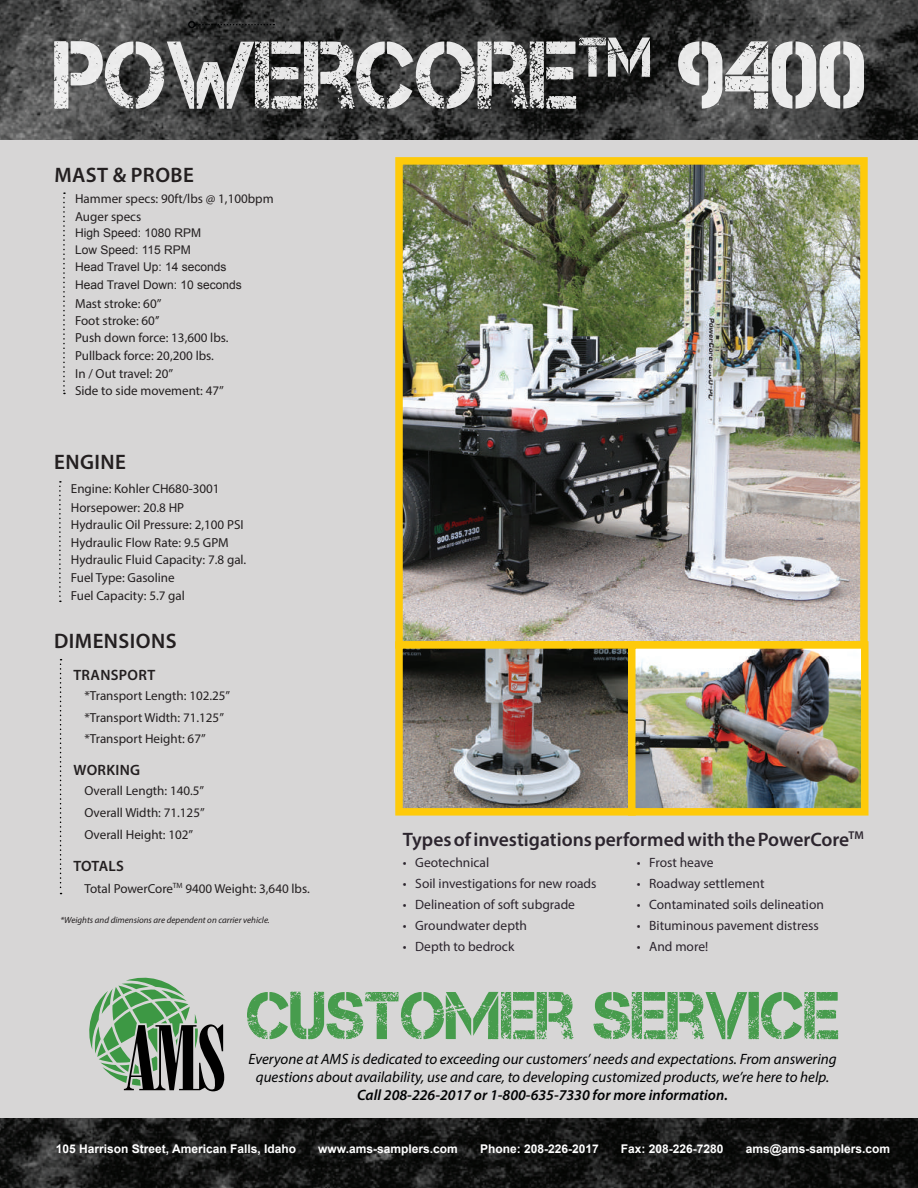
<style>
.page{position:relative;width:918px;height:1188px;background:#fff}
.page>*{position:absolute;margin:0;border:0;box-sizing:border-box;transform-origin:0 0}
.t1{font:600 21px "Myriad Pro";letter-spacing:.02em;color:#231f20}
.t2{font:600 19.5px "Myriad Pro";color:#2c252e}
.t3{font:italic 15px/18px "Myriad Pro";color:#010203;text-align:center}
.t4{font:italic 600 15px "Myriad Pro";color:#010203}
.t5{font:600 15px "Myriad Pro";letter-spacing:.02em;color:#231f20}
.t6{font:13.5px "Myriad Pro";color:#2c252e}
.t7{font:13.05px/21.6px "Myriad Pro";color:#231f20}
.t8{font:700 12px "Arial";color:#fff}
.t9{font:12px "Arial";color:#231f20}
.t10{font:italic 9px "Myriad Pro";color:#231f20}
</style>
<div class="page">
<img style="left:0;top:0;width:918px;height:1188px">
<div style="left:0;top:140px;width:918px;height:978px;background:#d7d6d6"></div>
<svg style="left:195px;top:24px;width:79px;height:1px"></svg>
<div style="left:188px;top:21px;width:7px;height:7px;border:1px solid #010203;border-radius:50%"></div>
<svg style="left:63px;top:192px;width:2px;height:202px"></svg>
<svg style="left:60px;top:659px;width:2px;height:235px"></svg>
<svg style="left:59px;top:481px;width:2px;height:121px"></svg>
<svg style="left:89px;top:977px;width:136px;height:115px"></svg>
<svg style="left:247px;top:992px;width:591px;height:47px"></svg>
<svg style="left:54px;top:38px;width:810px;height:71px;background:#848484"></svg>
<img style="left:404px;top:166px;width:455px;height:641px">
<div style="left:395px;top:157px;width:473px;height:492px;border:8px solid #feca0a"></div>
<div style="left:395px;top:641px;width:241px;height:175px;border:8px solid #feca0a"></div>
<div style="left:628px;top:641px;width:240px;height:175px;border:8px solid #feca0a"></div>
<h1 class="t1" style="left:54px;top:162px;width:141px">MAST &amp; PROBE</h1>
<p class="t7" style="left:75px;top:190px;width:200px;line-height:17.4px">Hammer specs: 90ft/lbs @ 1,100bpm<br>Auger specs</p>
<p class="t9" style="left:75px;top:225px;width:128px">High Speed: 1080 RPM</p>
<p class="t9" style="left:75px;top:242px;width:117px">Low Speed: 115 RPM</p>
<p class="t9" style="left:75px;top:259px;width:153px">Head Travel Up: 14 seconds</p>
<p class="t9" style="left:75px;top:277px;width:168px">Head Travel Down: 10 seconds</p>
<p class="t7" style="left:75px;top:292px;width:88px">Mast stroke: 60’’</p>
<p class="t7" style="left:75px;top:310px;width:86px">Foot stroke: 60’’</p>
<p class="t7" style="left:75px;top:327px;width:155px">Push down force: 13,600 lbs.</p>
<p class="t7" style="left:75px;top:345px;width:140px">Pullback force: 20,200 lbs.</p>
<p class="t7" style="left:75px;top:364px;width:150px;line-height:17.4px">In / Out travel: 20’’<br>Side to side movement: 47’’</p>
<h1 class="t1" style="left:54px;top:448px;width:73px">ENGINE</h1>
<p class="t7" style="left:71px;top:478px;width:150px">Engine: Kohler CH680-3001</p>
<p class="t7" style="left:71px;top:514px;width:174px">Hydraulic Oil Pressure: 2,100 PSI</p>
<p class="t7" style="left:71px;top:496px;width:115px">Horsepower: 20.8 HP</p>
<p class="t7" style="left:71px;top:534px;width:177px;line-height:17.5px">Hydraulic Flow Rate: 9.5 GPM<br>Hydraulic Fluid Capacity: 7.8 gal.</p>
<p class="t7" style="left:71px;top:569px;width:116px;line-height:17.5px">Fuel Type: Gasoline<br>Fuel Capacity: 5.7 gal</p>
<h1 class="t1" style="left:54px;top:628px;width:124px">DIMENSIONS</h1>
<p class="t5" style="left:73px;top:665px;width:83px">TRANSPORT</p>
<p class="t7" style="left:84px;top:685px;width:147px">*Transport Length: 102.25” *Transport Width: 71.125” *Transport Height: 67”</p>
<p class="t5" style="left:73px;top:760px;width:68px">WORKING</p>
<p class="t7" style="left:84px;top:780px;width:122px;text-align:justify">Overall Length: 140.5” Overall Width: 71.125” Overall Height: 102”</p>
<p class="t5" style="left:73px;top:856px;width:52px">TOTALS</p>
<p class="t7" style="left:84px;top:877px;width:227px">Total PowerCore<sup>TM</sup> 9400 Weight: 3,640 lbs.</p>
<p class="t10" style="left:60px;top:914px;width:211px">*Weights and dimensions are dependent on carrier vehicle.</p>
<h2 class="t2" style="left:403px;top:827px;width:463px">Types of investigations performed with the PowerCore<sup>TM</sup></h2>
<p class="t6" style="left:403px;top:855px;width:88px">• Geotechnical</p>
<p class="t6" style="left:403px;top:876px;width:195px">• Soil investigations for new roads</p>
<p class="t6" style="left:403px;top:897px;width:174px">• Delineation of soft subgrade</p>
<p class="t6" style="left:403px;top:918px;width:126px">• Groundwater depth</p>
<p class="t6" style="left:403px;top:939px;width:113px">• Depth to bedrock</p>
<p class="t6" style="left:637px;top:855px;width:78px">• Frost heave</p>
<p class="t6" style="left:637px;top:876px;width:129px">• Roadway settlement</p>
<p class="t6" style="left:637px;top:897px;width:189px">• Contaminated soils delineation</p>
<p class="t6" style="left:637px;top:918px;width:184px">• Bituminous pavement distress</p>
<p class="t6" style="left:637px;top:939px;width:73px">• And more!</p>
<p class="t3" style="left:249px;top:1050px;width:590px">Everyone at AMS is dedicated to exceeding our customers’ needs and expectations. From answering questions about availability, use and care, to developing customized products, we’re here to help.</p>
<p class="t4" style="left:357px;top:1085px;width:372px">Call 208-226-2017 or 1-800-635-7330 for more information.</p>
<p class="t8" style="left:56px;top:1141px;width:242px">105 Harrison Street, American Falls, Idaho</p>
<p class="t8" style="left:318px;top:1141px;width:141px">www.ams-samplers.com</p>
<p class="t8" style="left:480px;top:1141px;width:120px">Phone: 208-226-2017</p>
<p class="t8" style="left:621px;top:1141px;width:104px">Fax: 208-226-7280</p>
<p class="t8" style="left:746px;top:1141px;width:146px">ams@ams-samplers.com</p>
</div>
